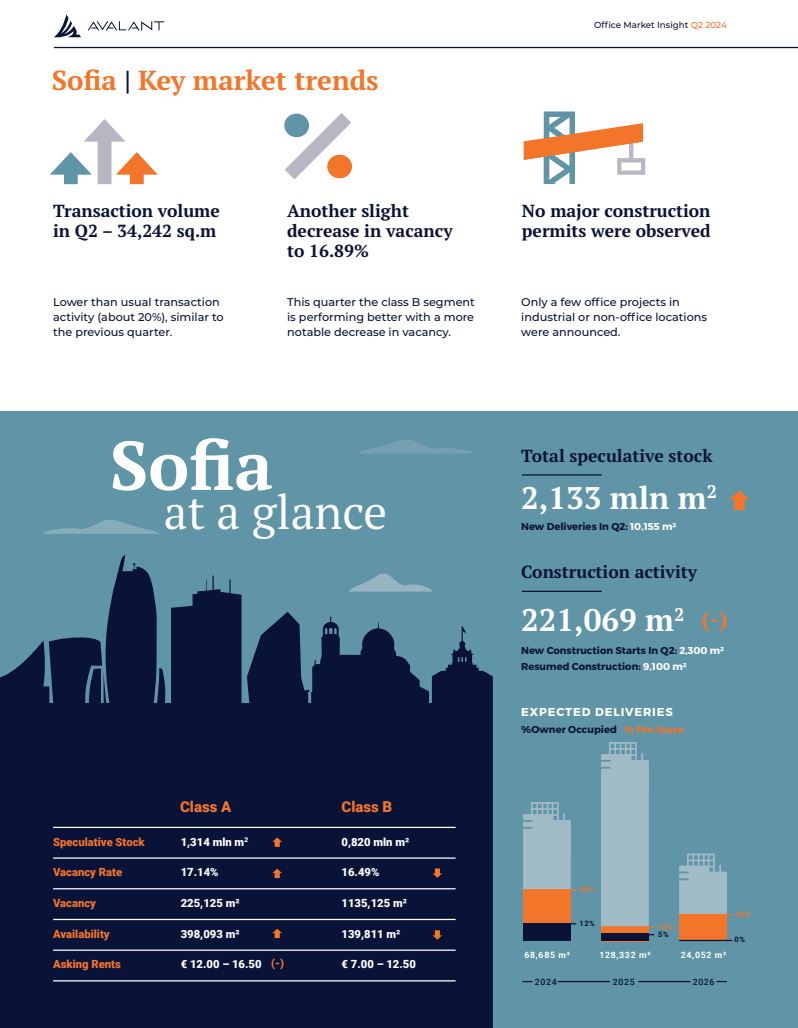
<style>
.page{position:relative;width:798px;height:1028px;background:#fff}
.page>*{position:absolute;margin:0;border:0;box-sizing:border-box;transform-origin:0 0}
.t1{font:700 68.75px "PT Serif Pro";color:#fff}
.t2{font:47.5px "PT Serif Pro";color:#fff}
.t3{font:700 31.25px "PT Serif Pro";color:#fff}
.t4{font:700 27.5px "PT Serif Pro";color:#f3752a}
.t5{font:700 17.5px/20px "PT Serif Pro";color:#091237}
.t6{font:900 15px "Roboto";color:#f3752a}
.t7{font:700 11.5px "Montserrat";letter-spacing:.075em;color:#fff}
.t8{font:500 11.25px/15px "Montserrat";color:#091237}
.t9{font:900 11.25px "Roboto";color:#fff}
.t10{font:900 11.25px "Roboto";color:#f3752a}
.t11{font:700 10px/16.2px "Montserrat";color:#091237}
.t12{font:500 8.75px "Montserrat";color:#091237}
.t13{font:700 8.75px "Roboto";letter-spacing:.075em;color:#fff}
.t14{font:500 8.75px "Roboto";letter-spacing:.075em;color:#091237}
.t15{font:700 7.5px "Roboto";color:#f3752a}
.t16{font:700 7.5px "Roboto";color:#091237}
.s1{color:#091237}
.s2{color:#f3752a}
.s3{color:#fff}
.s4{font-size:22.5px;color:#f3752a}
</style>
<div class="page">
<div style="left:0;top:411px;width:797px;height:617px;background:#5f95a7"></div>
<svg style="left:0;top:555px;width:492px;height:473px;fill:#091237"></svg>
<svg style="left:54px;top:14px;width:27px;height:23px"></svg>
<svg style="left:88px;top:21px;width:76px;height:9px"></svg>
<svg style="left:284px;top:113px;width:68px;height:67px"></svg>
<div style="left:98px;top:133px;width:13px;height:51px;background:#b8b6c2"></div>
<svg style="left:84px;top:119px;width:42px;height:23px"></svg>
<div style="left:130px;top:166px;width:14px;height:18px;background:#f3752a"></div>
<svg style="left:116px;top:152px;width:42px;height:23px"></svg>
<div style="left:64px;top:166px;width:14px;height:18px;background:#5f95a7"></div>
<svg style="left:50px;top:152px;width:42px;height:23px"></svg>
<svg style="left:432px;top:868px;width:10px;height:9px"></svg>
<svg style="left:432px;top:930px;width:10px;height:9px"></svg>
<svg style="left:272px;top:928px;width:10px;height:10px"></svg>
<hr style="left:53px;top:857px;width:402px;height:1px;background:#fff">
<hr style="left:53px;top:888px;width:402px;height:1px;background:#fff">
<hr style="left:53px;top:918px;width:402px;height:2px;background:#fff">
<hr style="left:53px;top:949px;width:402px;height:1px;background:#fff">
<hr style="left:53px;top:980px;width:402px;height:1px;background:#fff">
<hr style="left:53px;top:826px;width:402px;height:2px;background:#fff">
<hr style="left:521px;top:474px;width:80px;height:1px;background:#091237">
<hr style="left:521px;top:590px;width:80px;height:2px;background:#091237">
<svg style="left:43px;top:520px;width:116px;height:14px"></svg>
<svg style="left:359px;top:439px;width:114px;height:14px"></svg>
<svg style="left:348px;top:571px;width:84px;height:20px"></svg>
<hr style="left:54px;top:47px;width:743px;height:1px;background:#091237">
<svg style="left:272px;top:837px;width:10px;height:9px"></svg>
<svg style="left:272px;top:868px;width:10px;height:10px"></svg>
<svg style="left:729px;top:490px;width:20px;height:20px"></svg>
<hr style="left:557px;top:981px;width:52px;height:1px;background:#091237">
<hr style="left:638px;top:981px;width:52px;height:1px;background:#091237">
<svg style="left:523px;top:802px;width:47px;height:87px;background:#99b6c3"></svg>
<div style="left:523px;top:889px;width:47px;height:35px;background:#f3752a"></div>
<div style="left:601px;top:742px;width:47px;height:184px;background:#a1bbc7"></div>
<svg style="left:679px;top:853px;width:47px;height:61px;background:#95b4c1"></svg>
<hr style="left:523px;top:923px;width:53px;height:1px;background:#091237">
<hr style="left:523px;top:889px;width:53px;height:1px;background:#f3752a">
<div style="left:601px;top:927px;width:47px;height:14px;background:#f3752a"></div>
<div style="left:601px;top:933px;width:47px;height:8px;background:#091237"></div>
<div style="left:523px;top:923px;width:47px;height:18px;background:#091237"></div>
<hr style="left:601px;top:934px;width:53px;height:1px;background:#091237">
<hr style="left:601px;top:926px;width:53px;height:1px;background:#f3752a">
<div style="left:678px;top:915px;width:48px;height:26px;background:#f3752a"></div>
<hr style="left:678px;top:914px;width:54px;height:1px;background:#f3752a">
<hr style="left:678px;top:939px;width:54px;height:2px;background:#091237">
<svg style="left:523px;top:112px;width:122px;height:71px"></svg>
<p class="t4" style="left:52px;top:62px;width:328px">Sofia <span class="s1">|</span> Key market trends</p>
<p class="t5" style="left:53px;top:200px;width:168px">Transaction volume in Q2 – 34,242 sq.m</p>
<p class="t8" style="left:53px;top:294px;width:172px">Lower than usual transaction activity (about 20%), similar to the previous quarter.</p>
<p class="t5" style="left:287px;top:200px;width:167px">Another slight decrease in vacancy to 16.89%</p>
<p class="t8" style="left:287px;top:294px;width:189px;text-align:justify">This quarter the class B segment is performing better with a more notable decrease in vacancy.</p>
<p class="t1" style="left:110px;top:420px;width:164px">Sofia</p>
<p class="t2" style="left:164px;top:480px;width:225px">at a glance</p>
<p class="t10" style="left:53px;top:833px;width:93px">Speculative Stock</p>
<p class="t10" style="left:53px;top:864px;width:71px">Vacancy Rate</p>
<p class="t10" style="left:53px;top:895px;width:44px">Vacancy</p>
<p class="t10" style="left:53px;top:925px;width:58px">Availability</p>
<p class="t10" style="left:53px;top:956px;width:69px">Asking Rents</p>
<p class="t6" style="left:180px;top:796px;width:53px">Class A</p>
<p class="t6" style="left:341px;top:796px;width:52px">Class B</p>
<p class="t9" style="left:181px;top:833px;width:69px">1,314 mln m<sup>2</sup></p>
<p class="t9" style="left:181px;top:864px;width:39px">17.14%</p>
<p class="t9" style="left:181px;top:895px;width:60px">225,125 m²</p>
<p class="t9" style="left:181px;top:925px;width:60px">398,093 m²</p>
<p class="t9" style="left:181px;top:956px;width:82px">€ 12.00 – 16.50</p>
<p class="t10" style="left:271px;top:955px;width:14px">(-)</p>
<p class="t9" style="left:341px;top:833px;width:69px">0,820 mln m²</p>
<p class="t9" style="left:341px;top:864px;width:39px">16.49%</p>
<p class="t9" style="left:341px;top:895px;width:67px">1135,125 m²</p>
<p class="t9" style="left:341px;top:925px;width:60px">139,811 m²</p>
<p class="t9" style="left:341px;top:956px;width:76px">€ 7.00 – 12.50</p>
<p class="t12" style="left:594px;top:19px;width:134px">Office Market Insight <span class="s2">Q2 2024</span></p>
<p class="t5" style="left:521px;top:200px;width:190px">No major construction permits were observed</p>
<p class="t8" style="left:521px;top:294px;width:187px">Only a few office projects in industrial or non-office locations were announced.</p>
<p class="t5" style="left:521px;top:445px;width:193px">Total speculative stock</p>
<p class="t3" style="left:521px;top:477px;width:197px">2,133 mln m<sup>2</sup></p>
<p class="t11" style="left:521px;top:518px;width:157px">New Deliveries In Q2: <span class="s3">10,155 m²</span></p>
<p class="t5" style="left:521px;top:561px;width:177px">Construction activity</p>
<p class="t3" style="left:521px;top:599px;width:208px">221,069 m<sup>2</sup> <span class="s4">(-)</span></p>
<p class="t11" style="left:521px;top:642px;width:204px">New Construction Starts In Q2: <span class="s3">2,300 m²<br></span>Resumed Construction: <span class="s3">9,100 m²</span></p>
<p class="t7" style="left:521px;top:704px;width:153px">EXPECTED DELIVERIES</p>
<p class="t11" style="left:521px;top:721px;width:164px">%Owner Occupied <span class="s2">% Pre-lease</span></p>
<p class="t15" style="left:579px;top:883px;width:17px">36%</p>
<p class="t16" style="left:579px;top:917px;width:17px">12%</p>
<p class="t15" style="left:658px;top:922px;width:17px">10%</p>
<p class="t16" style="left:658px;top:929px;width:12px">5%</p>
<p class="t13" style="left:524px;top:948px;width:47px">68,685 m²</p>
<p class="t13" style="left:599px;top:948px;width:53px">128,332 m²</p>
<p class="t13" style="left:680px;top:948px;width:47px">24,052 m²</p>
<p class="t14" style="left:534px;top:975px;width:23px">2024</p>
<p class="t14" style="left:612px;top:975px;width:23px">2025</p>
<p class="t14" style="left:692px;top:975px;width:23px">2026</p>
<p class="t15" style="left:735px;top:908px;width:17px">36%</p>
<p class="t16" style="left:734px;top:934px;width:12px">0%</p>
</div>
